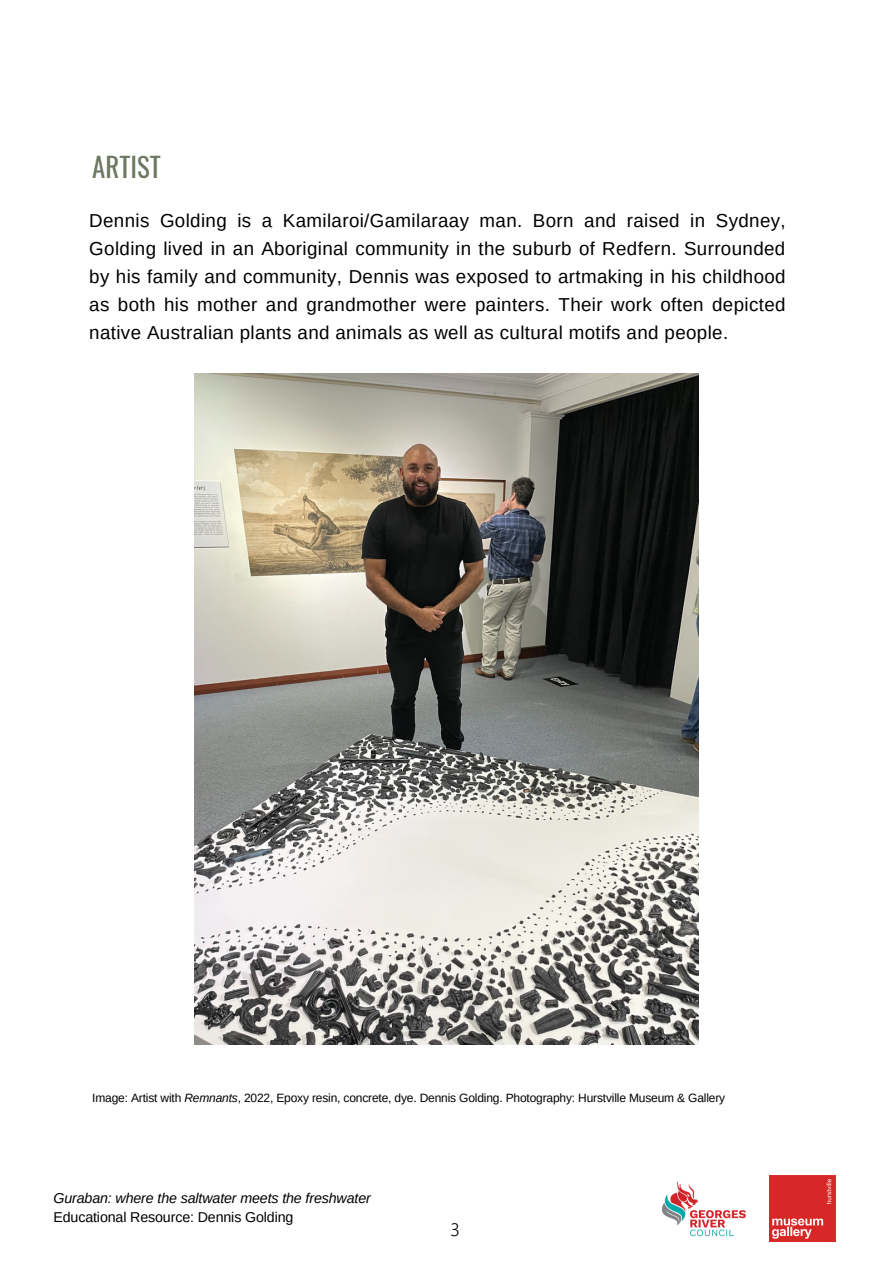
<style>
.page{position:relative;width:893px;height:1264px;background:#fff}
.page>*{position:absolute;margin:0;border:0;box-sizing:border-box;transform-origin:0 0}
.t1{font:26.85px "Oswald";color:#6d7860}
.t2{font:18.75px/28px "Arimo";letter-spacing:.02em;color:#000;text-align:justify}
.t3{font:18px "Webly Sleek UI Semilight";color:#000}
.t4{font:italic 14.25px "Arimo";letter-spacing:-.01em;color:#000}
.t5{font:14.25px "Arimo";letter-spacing:-.01em;color:#000}
.t6{font:12px "Arimo";letter-spacing:-.015em;color:#000}
.s1{font-style:italic}
</style>
<div class="page">
<img style="left:769px;top:1175px;width:66px;height:66px">
<img style="left:662px;top:1181px;width:84px;height:56px">
<img style="left:195px;top:373px;width:503px;height:671px">
<p class="t1" style="left:92px;top:146px;width:70px">ARTIST</p>
<p class="t2" style="left:89px;top:206px;width:698px">Dennis Golding is a Kamilaroi/Gamilaraay man. Born and raised in Sydney, Golding lived in an Aboriginal community in the suburb of Redfern. Surrounded by his family and community, Dennis was exposed to artmaking in his childhood as both his mother and grandmother were painters. Their work often depicted native Australian plants and animals as well as cultural motifs and people.</p>
<p class="t6" style="left:92px;top:1090px;width:634px">Image: Artist with <span class="s1">Remnants</span>, 2022, Epoxy resin, concrete, dye. Dennis Golding. Photography: Hurstville Museum &amp; Gallery</p>
<p class="t4" style="left:53px;top:1190px;width:319px">Guraban: where the saltwater meets the freshwater</p>
<p class="t5" style="left:53px;top:1209px;width:241px">Educational Resource: Dennis Golding</p>
<p class="t3" style="left:450px;top:1216px;width:11px">3</p>
</div>
